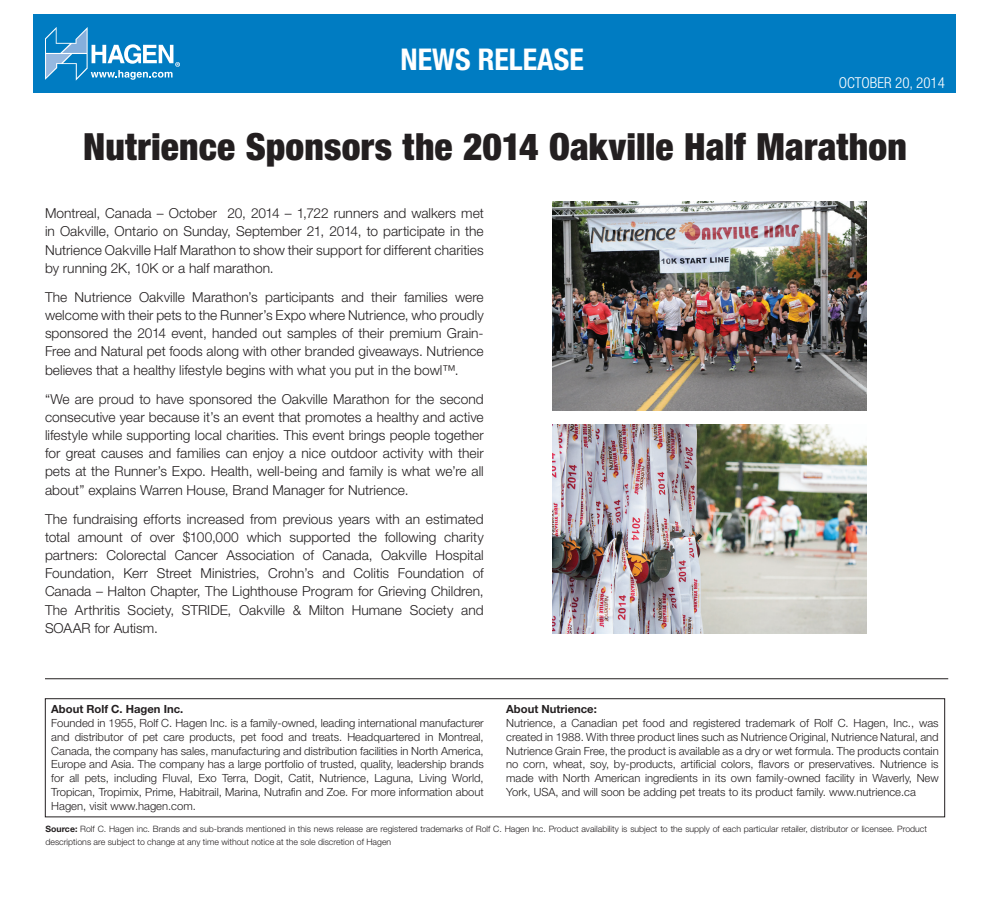
<style>
.page{position:relative;width:990px;height:900px;background:#fff}
.page>*{position:absolute;margin:0;border:0;box-sizing:border-box;transform-origin:0 0}
.t1{font:900 condensed 37.5px "Helvetica Neue";letter-spacing:.005em;color:#231f20}
.t2{font:700 condensed 30px "Helvetica Neue";color:#fff}
.t3{font:300 condensed 15px "Helvetica Neue";color:#fff}
.t4{font:300 13.75px/18.1px "Helvetica Neue";color:#231f20;text-align:justify}
.t5{font:300 11.25px/13.8px "Helvetica Neue";color:#231f20;text-align:justify}
.t6{font:700 11.25px "Helvetica Neue";color:#231f20}
.t7{font:300 8.75px/12.5px "Helvetica Neue LT Std";color:#231f20}
.s1{font-weight:700}
</style>
<div class="page">
<div style="left:34px;top:14px;width:922px;height:79px;background:#007cc2"></div>
<svg style="left:45px;top:27px;width:135px;height:54px"></svg>
<div style="left:45px;top:698px;width:900px;height:119px;border:1px solid #231f20"></div>
<hr style="left:45px;top:679px;width:903px;height:1px;background:#231f20">
<img style="left:552px;top:202px;width:315px;height:208px">
<img style="left:553px;top:425px;width:313px;height:209px">
<p class="t2" style="left:401px;top:41px;width:185px">NEWS RELEASE</p>
<p class="t3" style="left:839px;top:74px;width:108px">OCTOBER 20, 2014</p>
<p class="t1" style="left:83px;top:123px;width:825px">Nutrience Sponsors the 2014 Oakville Half Marathon</p>
<p class="t4" style="left:45px;top:204px;width:440px">Montreal, Canada – October 20, 2014 – 1,722 runners and walkers met in Oakville, Ontario on Sunday, September 21, 2014, to participate in the Nutrience Oakville Half Marathon to show their support for different charities by running 2K, 10K or a half marathon.</p>
<p class="t4" style="left:45px;top:288px;width:440px">The Nutrience Oakville Marathon’s participants and their families were welcome with their pets to the Runner’s Expo where Nutrience, who proudly sponsored the 2014 event, handed out samples of their premium Grain-Free and Natural pet foods along with other branded giveaways. Nutrience believes that a healthy lifestyle begins with what you put in the bowl™.</p>
<p class="t4" style="left:45px;top:390px;width:440px">“We are proud to have sponsored the Oakville Marathon for the second consecutive year because it’s an event that promotes a healthy and active lifestyle while supporting local charities. This event brings people together for great causes and families can enjoy a nice outdoor activity with their pets at the Runner’s Expo. Health, well-being and family is what we’re all about” explains Warren House, Brand Manager for Nutrience.</p>
<p class="t4" style="left:45px;top:510px;width:440px">The fundraising efforts increased from previous years with an estimated total amount of over $100,000 which supported the following charity partners: Colorectal Cancer Association of Canada, Oakville Hospital Foundation, Kerr Street Ministries, Crohn’s and Colitis Foundation of Canada – Halton Chapter, The Lighthouse Program for Grieving Children, The Arthritis Society, STRIDE, Oakville &amp; Milton Humane Society and SOAAR for Autism.</p>
<p class="t6" style="left:51px;top:702px;width:134px">About Rolf C. Hagen Inc.</p>
<p class="t5" style="left:51px;top:716px;width:434px">Founded in 1955, Rolf C. Hagen Inc. is a family-owned, leading international manufacturer and distributor of pet care products, pet food and treats. Headquartered in Montreal, Canada, the company has sales, manufacturing and distribution facilities in North America, Europe and Asia. The company has a large portfolio of trusted, quality, leadership brands for all pets, including Fluval, Exo Terra, Dogit, Catit, Nutrience, Laguna, Living World, Tropican, Tropimix, Prime, Habitrail, Marina, Nutrafin and Zoe. For more information about Hagen, visit www.hagen.com.</p>
<p class="t6" style="left:506px;top:702px;width:92px">About Nutrience:</p>
<p class="t5" style="left:506px;top:716px;width:434px">Nutrience, a Canadian pet food and registered trademark of Rolf C. Hagen, Inc., was created in 1988. With three product lines such as Nutrience Original, Nutrience Natural, and Nutrience Grain Free, the product is available as a dry or wet formula. The products contain no corn, wheat, soy, by-products, artificial colors, flavors or preservatives. Nutrience is made with North American ingredients in its own family-owned facility in Waverly, New York, USA, and will soon be adding pet treats to its product family. www.nutrience.ca</p>
<p class="t7" style="left:46px;top:823px;width:883px"><span class="s1">Source:</span> Rolf C. Hagen inc. Brands and sub-brands mentioned in this news release are registered trademarks of Rolf C. Hagen Inc. Product availability is subject to the supply of each particular retailer, distributor or licensee. Product descriptions are subject to change at any time without notice at the sole discretion of Hagen</p>
</div>
